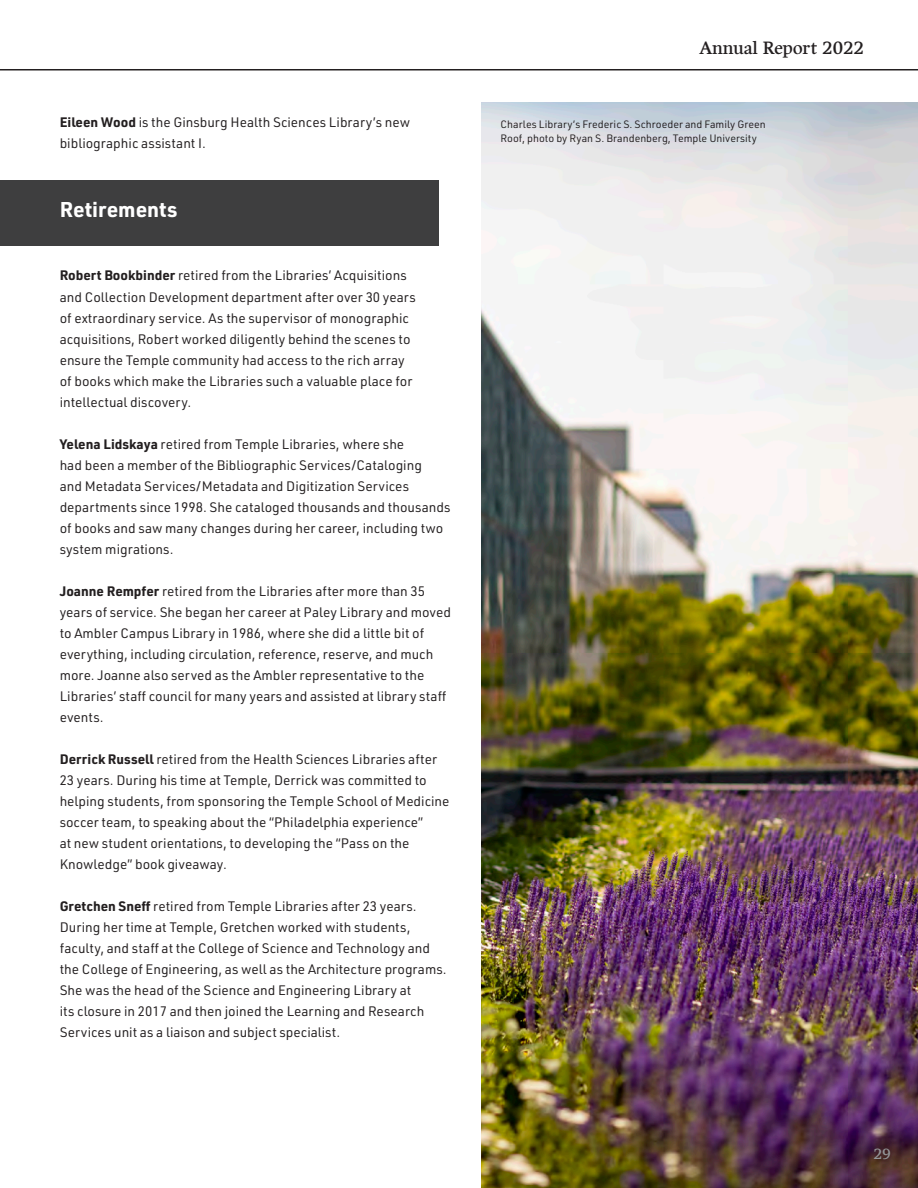
<style>
.page{position:relative;width:918px;height:1188px;background:#fff}
.page>*{position:absolute;margin:0;border:0;box-sizing:border-box;transform-origin:0 0}
.t1{font:700 21px "URWDIN";color:#fff}
.t2{font:18px "Harfang";color:#231f20}
.t3{font:15px "Harfang";color:#939598}
.t4{font:13.5px/21px "URWDIN";color:#231f20}
.t5{font:10.5px/13.5px "URWDIN";color:#231f20}
.s1{font-weight:700}
</style>
<div class="page">
<hr style="left:0;top:69px;width:918px;height:1px;background:#231f20">
<div style="left:0;top:180px;width:439px;height:65px;background:#3e3e3f"></div>
<img style="left:482px;top:102px;width:436px;height:1086px">
<p class="t4" style="left:60px;top:111px;width:352px"><span class="s1">Eileen Wood</span> is the Ginsburg Health Sciences Library’s new bibliographic assistant I.</p>
<p class="t1" style="left:60px;top:196px;width:120px">Retirements</p>
<p class="t4" style="left:60px;top:265px;width:358px"><span class="s1">Robert Bookbinder</span> retired from the Libraries’ Acquisitions and Collection Development department after over 30 years of extraordinary service. As the supervisor of monographic acquisitions, Robert worked diligently behind the scenes to ensure the Temple community had access to the rich array of books which make the Libraries such a valuable place for intellectual discovery.</p>
<p class="t4" style="left:60px;top:433px;width:392px"><span class="s1">Yelena Lidskaya</span> retired from Temple Libraries, where she<br>had been a member of the Bibliographic Services/Cataloging<br>and Metadata Services/Metadata and Digitization Services departments since 1998. She cataloged thousands and thousands of books and saw many changes during her career, including two system migrations.</p>
<p class="t4" style="left:60px;top:580px;width:393px"><span class="s1">Joanne Rempfer</span> retired from the Libraries after more than 35 years of service. She began her career at Paley Library and moved to Ambler Campus Library in 1986, where she did a little bit of everything, including circulation, reference, reserve, and much more. Joanne also served as the Ambler representative to the Libraries’ staf council for many years and assisted at library staf events.</p>
<p class="t4" style="left:60px;top:748px;width:391px"><span class="s1">Derrick Russell</span> retired from the Health Sciences Libraries after 23 years. During his time at Temple, Derrick was committed to helping students, from sponsoring the Temple School of Medicine soccer team, to speaking about the “Philadelphia experience”<br>at new student orientations, to developing the “Pass on the Knowledge” book giveaway.</p>
<p class="t4" style="left:60px;top:895px;width:388px"><span class="s1">Gretchen Snef</span> retired from Temple Libraries after 23 years.<br>During her time at Temple, Gretchen worked with students, faculty, and staf at the College of Science and Technology and the College of Engineering, as well as the Architecture programs.<br>She was the head of the Science and Engineering Library at<br>its closure in 2017 and then joined the Learning and Research Services unit as a liaison and subject specialist.</p>
<h2 class="t2" style="left:699px;top:37px;width:166px">Annual Report 2022</h2>
<p class="t5" style="left:501px;top:118px;width:267px">Charles Library’s Frederic S. Schroeder and Family Green<br>Roof, photo by Ryan S. Brandenberg, Temple University</p>
<p class="t3" style="left:874px;top:1145px;width:19px">29</p>
</div>
